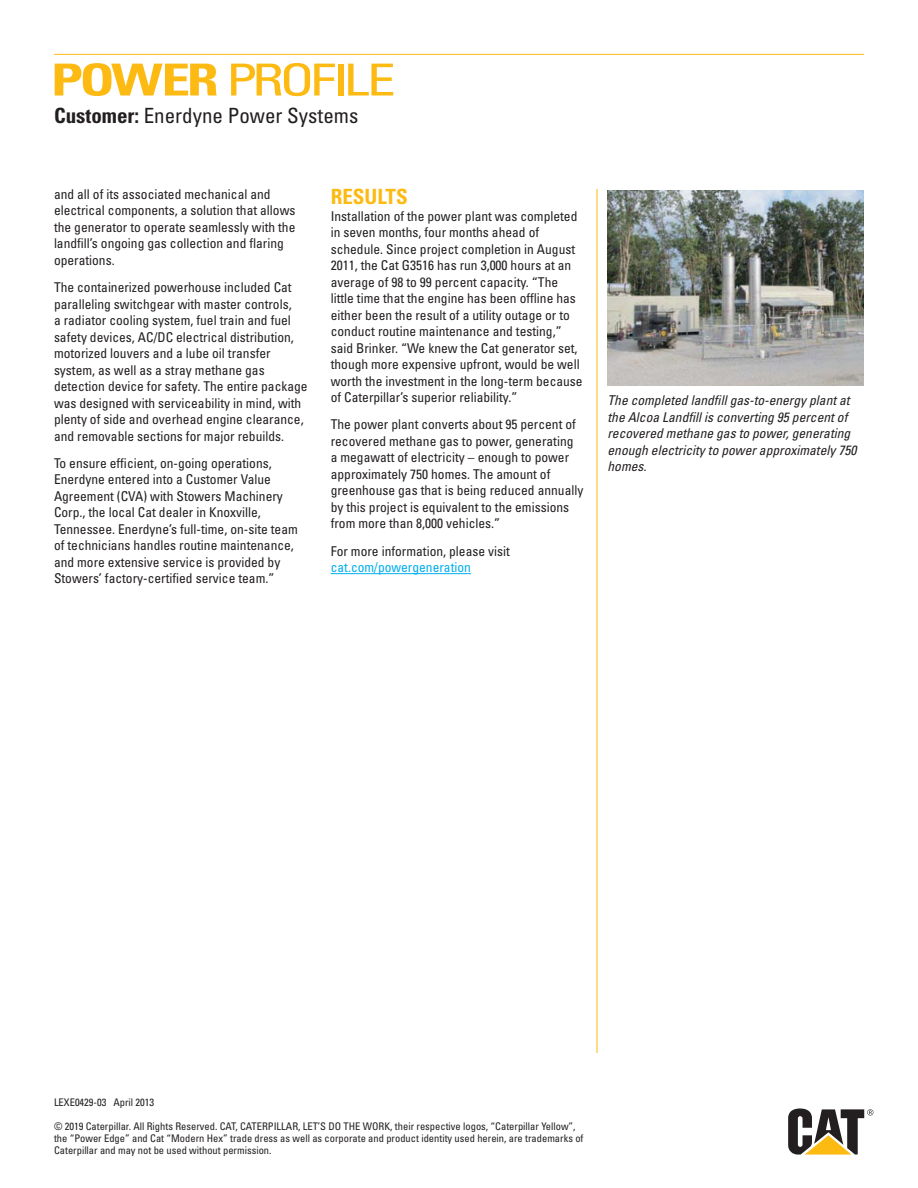
<style>
.page{position:relative;width:918px;height:1188px;background:#fff}
.page>*{position:absolute;margin:0;border:0;box-sizing:border-box;transform-origin:0 0}
.t1{font:condensed 44.1px "Univers LT Std";letter-spacing:-.08em;color:#fcba13;scale:1.3 1}
.t2{font:condensed 21px "Univers LT Std";color:#231f20}
.t3{font:700 condensed 21px "Univers LT Std";color:#fcba13}
.t4{font:condensed 13.5px/16.5px "Univers LT Std";color:#231f20}
.t5{font:italic condensed 13.5px/16.5px "Univers LT Std";color:#231f20}
.t6{font:condensed 13.5px "Univers LT Std";color:#00aeef}
.t7{font:condensed 10.5px/12px "Univers LT Std";color:#231f20}
.s1{font-weight:700}
</style>
<div class="page">
<svg style="left:788px;top:1108px;width:85px;height:47px"></svg>
<hr style="left:331px;top:573px;width:140px;height:1px;background:#00aeef">
<img style="left:608px;top:190px;width:256px;height:195px">
<hr style="left:597px;top:189px;width:1px;height:864px;background:#fcba13">
<hr style="left:54px;top:54px;width:810px;height:1px;background:#fcba13">
<h1 class="t1" style="left:51px;top:52px;width:267px"><span class="s1">POWER</span> PROFILE</h1>
<h2 class="t2" style="left:54px;top:102px;width:306px"><span class="s1">Customer:</span> Enerdyne Power Systems</h2>
<p class="t4" style="left:54px;top:186px;width:243px">and all of its associated mechanical and electrical components, a solution that allows the generator to operate seamlessly with the landfill’s ongoing gas collection and flaring operations.</p>
<p class="t4" style="left:54px;top:279px;width:255px">The containerized powerhouse included Cat paralleling switchgear with master controls,<br>a radiator cooling system, fuel train and fuel safety devices, AC/DC electrical distribution, motorized louvers and a lube oil transfer system, as well as a stray methane gas detection device for safety. The entire package was designed with serviceability in mind, with plenty of side and overhead engine clearance, and removable sections for major rebuilds.</p>
<p class="t4" style="left:54px;top:455px;width:245px">To ensure efficient, on-going operations, Enerdyne entered into a Customer Value Agreement (CVA) with Stowers Machinery Corp., the local Cat dealer in Knoxville, Tennessee. Enerdyne’s full-time, on-site team of technicians handles routine maintenance, and more extensive service is provided by Stowers’ factory-certified service team.”</p>
<h2 class="t3" style="left:331px;top:184px;width:78px">RESULTS</h2>
<p class="t4" style="left:331px;top:207px;width:253px">Installation of the power plant was completed in seven months, four months ahead of schedule. Since project completion in August 2011, the Cat G3516 has run 3,000 hours at an average of 98 to 99 percent capacity. “The little time that the engine has been offline has either been the result of a utility outage or to conduct routine maintenance and testing,” said Brinker. “We knew the Cat generator set, though more expensive upfront, would be well worth the investment in the long-term because of Caterpillar’s superior reliability.”</p>
<p class="t4" style="left:331px;top:416px;width:254px">The power plant converts about 95 percent of recovered methane gas to power, generating a megawatt of electricity – enough to power approximately 750 homes. The amount of greenhouse gas that is being reduced annually by this project is equivalent to the emissions from more than 8,000 vehicles.”</p>
<p class="t4" style="left:331px;top:543px;width:181px">For more information, please visit</p>
<p class="t6" style="left:331px;top:559px;width:142px">cat.com/powergeneration</p>
<p class="t5" style="left:608px;top:392px;width:250px">The completed landfill gas-to-energy plant at the Alcoa Landfill is converting 95 percent of recovered methane gas to power, generating enough electricity to power approximately 750 homes.</p>
<p class="t7" style="left:54px;top:1096px;width:102px">LEXE0429-03 April 2013</p>
<p class="t7" style="left:54px;top:1120px;width:531px">© 2019 Caterpillar. All Rights Reserved. CAT, CATERPILLAR, LET’S DO THE WORK, their respective logos, “Caterpillar Yellow”, the “Power Edge” and Cat “Modern Hex” trade dress as well as corporate and product identity used herein, are trademarks of<br>Caterpillar and may not be used without permission.</p>
</div>
